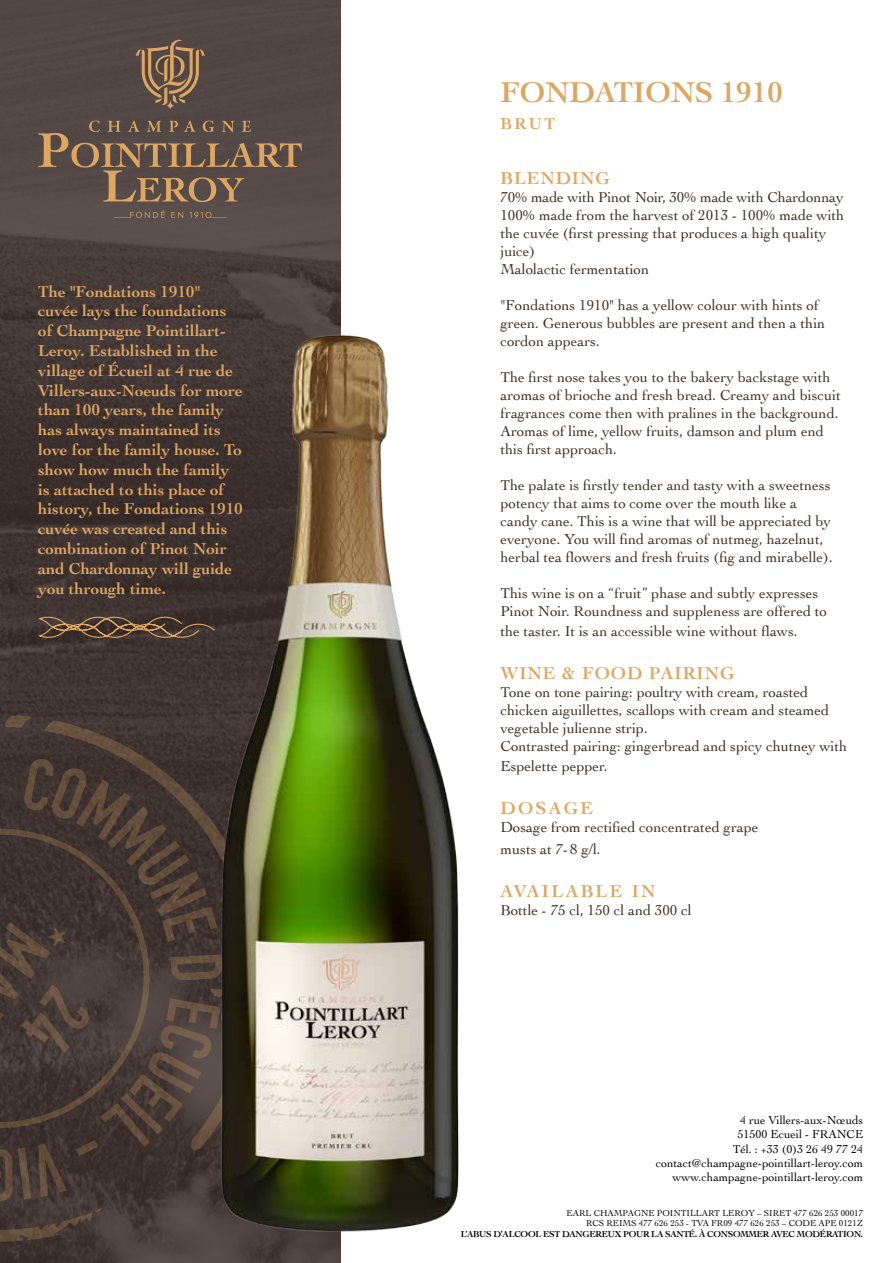
<style>
.page{position:relative;width:893px;height:1263px;background:#fff}
.page>*{position:absolute;margin:0;border:0;box-sizing:border-box;transform-origin:0 0}
.t1{font:700 30px "Cochin";color:#dda663}
.t2{font:700 18px "Cochin";letter-spacing:.05em;color:#dda663}
.t3{font:700 18px "Cochin";letter-spacing:.125em;color:#dda663}
.t4{font:700 16.5px/19.8px "Cochin";color:#dda663}
.t5{font:15px/18px "Cochin";color:#3c2d2a}
.t6{font:12px/14.4px "Cochin";color:#000;text-align:right}
.t7{font:9px/10.8px "Cochin";color:#000;text-align:right}
.t8{font:700 9px "Cochin";letter-spacing:-.03em;color:#000}
</style>
<div class="page">
<img style="left:0;top:0;width:340px;height:1263px">
<svg style="left:38px;top:616px;width:96px;height:23px;background:#624c3a"></svg>
<svg style="left:44px;top:720px;width:90px;height:39px;background:#4d3e36"></svg>
<svg style="left:5px;top:715px;width:28px;height:13px"></svg>
<svg style="left:0;top:759px;width:134px;height:492px;background:#473a35"></svg>
<img style="left:134px;top:285px;width:325px;height:978px">
<svg style="left:38px;top:121px;width:264px;height:81px;background:#6d594b"></svg>
<svg style="left:167px;top:100px;width:7px;height:9px"></svg>
<svg style="left:136px;top:40px;width:69px;height:65px;background:#7a624d"></svg>
<svg style="left:114px;top:210px;width:51px;height:8px"></svg>
<svg style="left:171px;top:212px;width:12px;height:6px"></svg>
<svg style="left:189px;top:212px;width:38px;height:6px"></svg>
<p class="t4" style="left:38px;top:280px;width:206px">The "Fondations 1910" cuvée lays the foundations of Champagne Pointillart-<br>Leroy. Established in the village of Écueil at 4 rue de<br>Villers-aux-Noeuds for more than 100 years, the family has always maintained its love for the family house. To show how much the family is attached to this place of history, the Fondations 1910 cuvée was created and this combination of Pinot Noir and Chardonnay will guide you through time.</p>
<h1 class="t1" style="left:500px;top:72px;width:284px">FONDATIONS 1910</h1>
<p class="t4" style="left:500px;top:113px;width:56px">BRUT</p>
<p class="t2" style="left:500px;top:166px;width:111px">BLENDING</p>
<p class="t5" style="left:500px;top:188px;width:345px">70% made with Pinot Noir, 30% made with Chardonnay 100% made from the harvest of 2013 - 100% made with the cuvée (first pressing that produces a high quality juice)<br>Malolactic fermentation</p>
<p class="t5" style="left:500px;top:296px;width:326px">"Fondations 1910" has a yellow colour with hints of green. Generous bubbles are present and then a thin cordon appears.</p>
<p class="t5" style="left:500px;top:368px;width:342px">The first nose takes you to the bakery backstage with aromas of brioche and fresh bread. Creamy and biscuit fragrances come then with pralines in the background.<br>Aromas of lime, yellow fruits, damson and plum end this first approach.</p>
<p class="t5" style="left:500px;top:476px;width:334px">The palate is firstly tender and tasty with a sweetness potency that aims to come over the mouth like a candy cane. This is a wine that will be appreciated by everyone. You will find aromas of nutmeg, hazelnut, herbal tea flowers and fresh fruits (fig and mirabelle).</p>
<p class="t5" style="left:500px;top:584px;width:328px">This wine is on a “fruit” phase and subtly expresses<br>Pinot Noir. Roundness and suppleness are offered to</p>
<p class="t5" style="left:500px;top:622px;width:299px">the taster. It is an accessible wine without flaws.</p>
<p class="t2" style="left:500px;top:661px;width:235px">WINE &amp; FOOD PAIRING</p>
<p class="t5" style="left:500px;top:683px;width:348px">Tone on tone pairing: poultry with cream, roasted chicken aiguillettes, scallops with cream and steamed vegetable julienne strip.<br>Contrasted pairing: gingerbread and spicy chutney with</p>
<p class="t5" style="left:500px;top:757px;width:109px">Espelette pepper.</p>
<p class="t2" style="left:500px;top:796px;width:94px">DOSAGE</p>
<p class="t5" style="left:500px;top:816px;width:260px;line-height:21.6px">Dosage from rectified concentrated grape musts at 7- 8 g/l.</p>
<p class="t3" style="left:500px;top:879px;width:157px">AVAILABLE IN</p>
<p class="t5" style="left:500px;top:901px;width:193px">Bottle - 75 cl, 150 cl and 300 cl</p>
<p class="t6" style="left:656px;top:1112px;width:209px">4 rue Villers-aux-Nœuds<br>51500 Ecueil - FRANCE<br>Tél. : +33 (0)3 26 49 77 24 contact@champagne-pointillart-leroy.com www.champagne-pointillart-leroy.com</p>
<p class="t7" style="left:567px;top:1207px;width:298px">EARL CHAMPAGNE POINTILLART LEROY – SIRET 477 626 253 00017<br>RCS REIMS 477 626 253 - TVA FR09 477 626 253 – CODE APE 0121Z</p>
<p class="t8" style="left:461px;top:1228px;width:404px">L’ABUS D’ALCOOL EST DANGEREUX POUR LA SANTÉ. À CONSOMMER AVEC MODÉRATION.</p>
</div>
